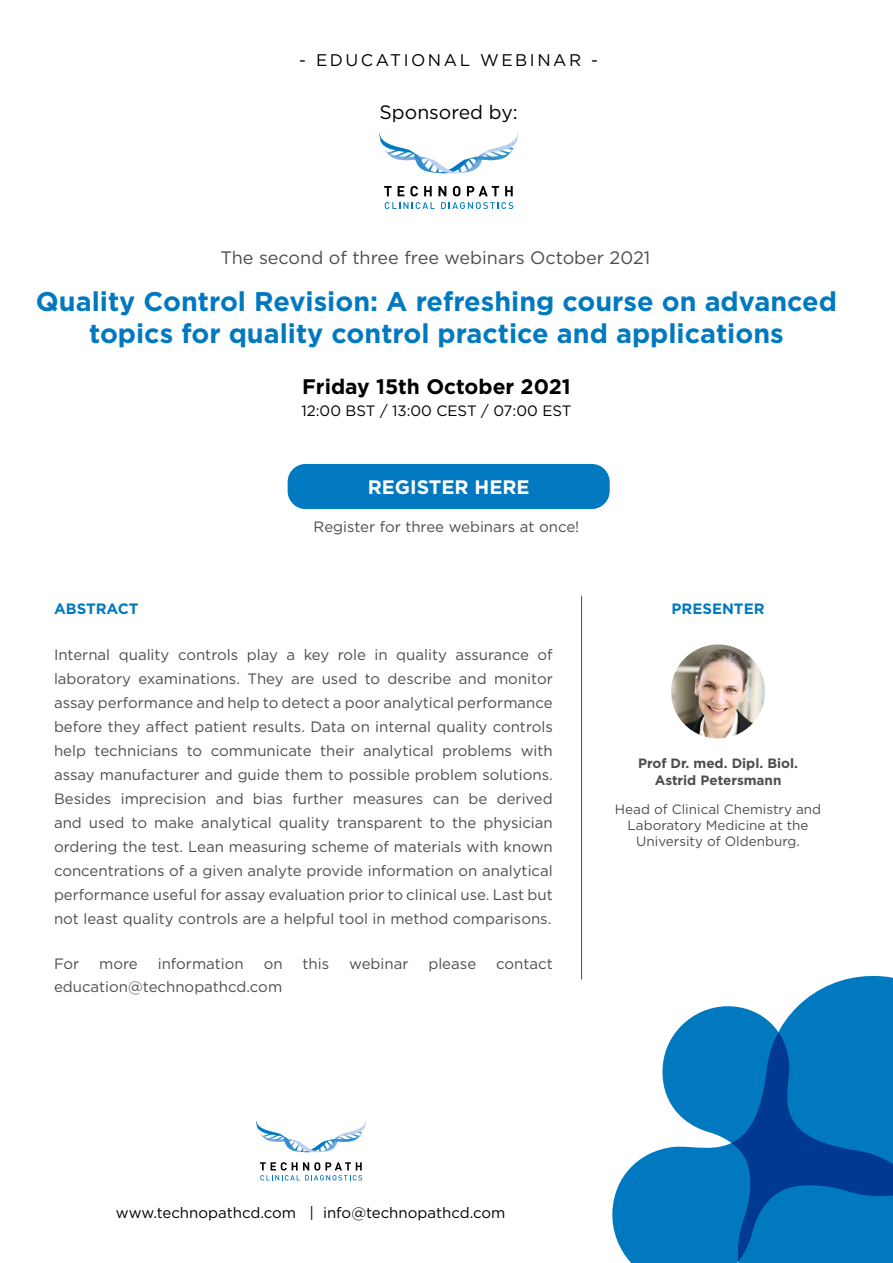
<style>
.page{position:relative;width:893px;height:1263px;background:#fff}
.page>*{position:absolute;margin:0;border:0;box-sizing:border-box;transform-origin:0 0}
.t1{font:700 27px/32.4px "Gotham";color:#0079c1;text-align:center}
.t2{font:700 21px "Gotham";color:#000}
.t3{font:700 19.5px "Gotham";color:#fff}
.t4{font:19.35px "Gotham";color:#000}
.t5{font:18px "Gotham";color:#4d4d4f}
.t6{font:16.8px "Gotham";letter-spacing:.15em;color:#000}
.t7{font:15px/24px "Gotham";color:#4d4d4f;text-align:justify}
.t8{font:15px "Gotham";color:#000}
.t9{font:700 15px "Gotham";color:#0079c1}
.t10{font:13.5px/16.2px "Gotham";color:#4d4d4f;text-align:center}
.t11{font:700 13.5px/16.2px "Gotham";color:#4d4d4f;text-align:center}
</style>
<div class="page">
<svg style="left:612px;top:976px;width:281px;height:287px;fill:#0079c1"></svg>
<svg style="left:260px;top:1162px;width:102px;height:18px"></svg>
<svg style="left:256px;top:1121px;width:110px;height:31px"></svg>
<div style="left:288px;top:464px;width:322px;height:45px;background:#0079c1;border-radius:18px"></div>
<img style="left:671px;top:644px;width:94px;height:94px;border-radius:47px">
<hr style="left:581px;top:596px;width:1px;height:383px;background:#4d4d4f">
<svg style="left:384px;top:186px;width:8px;height:10px"></svg>
<svg style="left:398px;top:186px;width:6px;height:10px"></svg>
<svg style="left:410px;top:186px;width:8px;height:10px"></svg>
<svg style="left:424px;top:186px;width:8px;height:10px"></svg>
<svg style="left:438px;top:186px;width:8px;height:10px"></svg>
<svg style="left:453px;top:186px;width:7px;height:10px"></svg>
<svg style="left:467px;top:186px;width:32px;height:10px"></svg>
<svg style="left:505px;top:186px;width:8px;height:10px"></svg>
<svg style="left:385px;top:202px;width:50px;height:7px"></svg>
<svg style="left:441px;top:202px;width:72px;height:7px"></svg>
<svg style="left:380px;top:134px;width:138px;height:39px"></svg>
<p class="t6" style="left:299px;top:51px;width:301px">- EDUCATIONAL WEBINAR -</p>
<p class="t4" style="left:380px;top:102px;width:140px">Sponsored by:</p>
<p class="t5" style="left:220px;top:248px;width:431px">The second of three free webinars October 2021</p>
<h1 class="t1" style="left:36px;top:285px;width:802px">Quality Control Revision: A refreshing course on advanced topics for quality control practice and applications</h1>
<h2 class="t2" style="left:302px;top:374px;width:270px">Friday 15th October 2021</h2>
<p class="t8" style="left:301px;top:402px;width:271px">12:00 BST / 13:00 CEST / 07:00 EST</p>
<h3 class="t3" style="left:368px;top:475px;width:163px">REGISTER HERE</h3>
<p class="t7" style="left:314px;top:515px;width:267px">Register for three webinars at once!</p>
<p class="t9" style="left:54px;top:599px;width:86px">ABSTRACT</p>
<p class="t7" style="left:54px;top:642px;width:500px">Internal quality controls play a key role in quality assurance of laboratory examinations. They are used to describe and monitor assay performance and help to detect a poor analytical performance before they affect patient results. Data on internal quality controls help technicians to communicate their analytical problems with assay manufacturer and guide them to possible problem solutions.<br>Besides imprecision and bias further measures can be derived and used to make analytical quality transparent to the physician ordering the test. Lean measuring scheme of materials with known concentrations of a given analyte provide information on analytical performance useful for assay evaluation prior to clinical use. Last but not least quality controls are a helpful tool in method comparisons.</p>
<p class="t7" style="left:54px;top:951px;width:27px">For</p>
<p class="t7" style="left:99px;top:951px;width:40px">more</p>
<p class="t7" style="left:158px;top:951px;width:88px">information</p>
<p class="t7" style="left:264px;top:951px;width:20px">on</p>
<p class="t7" style="left:303px;top:951px;width:28px">this</p>
<p class="t7" style="left:349px;top:951px;width:61px">webinar</p>
<p class="t7" style="left:428px;top:951px;width:49px">please</p>
<p class="t7" style="left:496px;top:951px;width:58px">contact</p>
<p class="t7" style="left:54px;top:974px;width:230px">education@technopathcd.com</p>
<p class="t9" style="left:672px;top:599px;width:95px">PRESENTER</p>
<p class="t11" style="left:638px;top:755px;width:162px">Prof Dr. med. Dipl. Biol.<br>Astrid Petersmann</p>
<p class="t10" style="left:615px;top:800px;width:208px">Head of Clinical Chemistry and<br>Laboratory Medicine at the<br>University of Oldenburg.</p>
<p class="t8" style="left:116px;top:1204px;width:391px">www.technopathcd.com | info@technopathcd.com</p>
</div>
